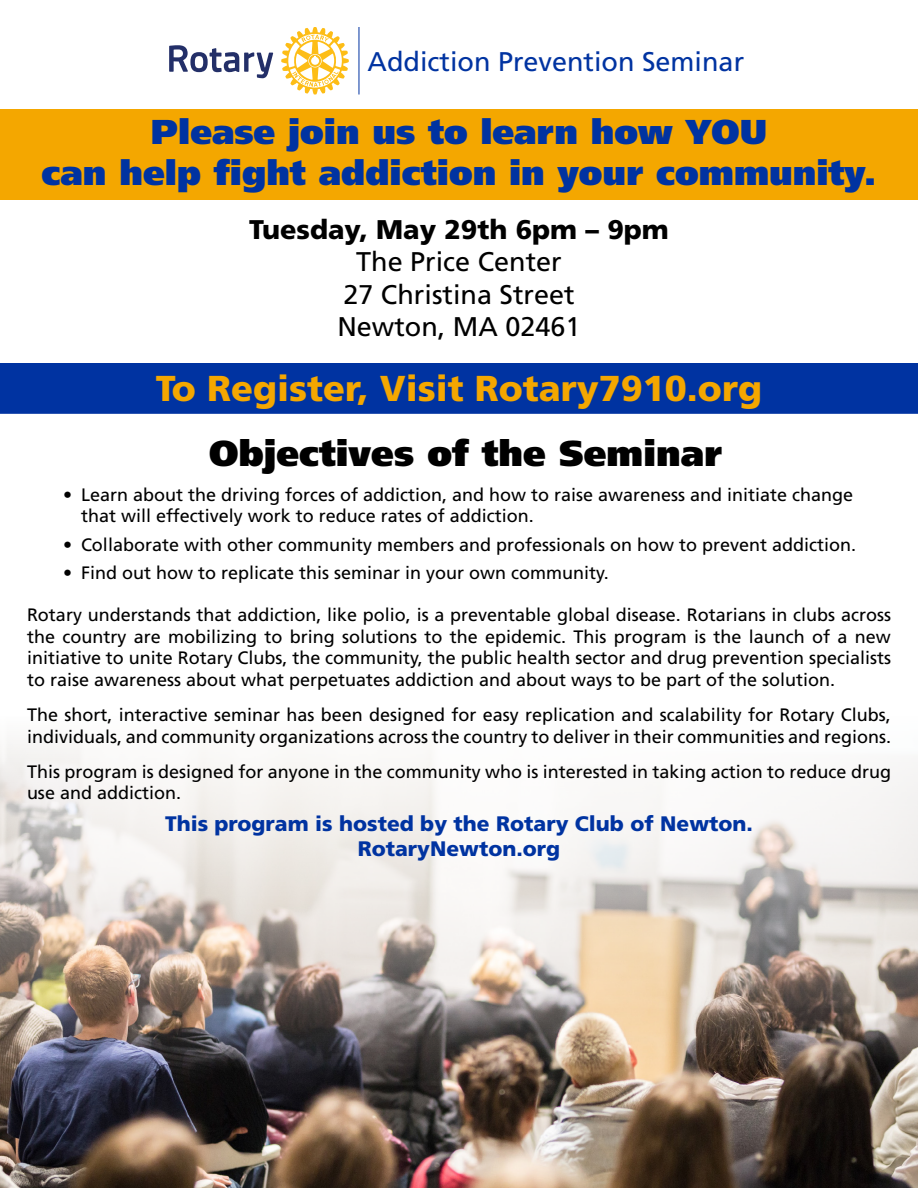
<style>
.page{position:relative;width:918px;height:1188px;background:#fff}
.page>*{position:absolute;margin:0;border:0;box-sizing:border-box;transform-origin:0 0}
.t1{font:900 36px "Frutiger LT Std";color:#f4a700}
.t2{font:900 36px "Frutiger LT Std";color:#000}
.t3{font:900 34.5px/41.4px "Frutiger LT Std";color:#0033a1;text-align:center}
.t4{font:27px/32.4px "Frutiger LT Std";color:#000;text-align:center}
.t5{font:27px "Frutiger LT Std";color:#0033a1}
.t6{font:900 27px "Frutiger LT Std";color:#000}
.t7{font:900 21px/25.2px "Frutiger LT Std";color:#0033a1;text-align:center}
.t8{font:18px/21.6px "Frutiger LT Std";color:#000}
</style>
<div class="page">
<div style="left:0;top:109px;width:918px;height:91px;background:#f4a700"></div>
<div style="left:0;top:363px;width:918px;height:51px;background:#0033a1"></div>
<img style="left:0;top:742px;width:918px;height:446px">
<svg style="left:169px;top:45px;width:104px;height:33px"></svg>
<svg style="left:281px;top:27px;width:68px;height:67px"></svg>
<hr style="left:359px;top:27px;width:1px;height:67px;background:#0033a1">
<h3 class="t5" style="left:368px;top:46px;width:378px">Addiction Prevention Seminar</h3>
<h2 class="t3" style="left:41px;top:111px;width:837px">Please join us to learn how YOU<br>can help fight addiction in your community.</h2>
<h3 class="t6" style="left:249px;top:213px;width:421px">Tuesday, May 29th 6pm – 9pm</h3>
<h3 class="t4" style="left:337px;top:246px;width:245px">The Price Center<br>27 Christina Street<br>Newton, MA 02461</h3>
<h1 class="t1" style="left:156px;top:367px;width:608px">To Register, Visit Rotary7910.org</h1>
<h1 class="t2" style="left:209px;top:431px;width:514px">Objectives of the Seminar</h1>
<p class="t8" style="left:81px;top:484px;width:774px;text-indent:-18px">• Learn about the driving forces of addiction, and how to raise awareness and initiate change that will effectively work to reduce rates of addiction.</p>
<p class="t8" style="left:63px;top:534px;width:795px">• Collaborate with other community members and professionals on how to prevent addiction.</p>
<p class="t8" style="left:63px;top:562px;width:547px">• Find out how to replicate this seminar in your own community.</p>
<p class="t8" style="left:27px;top:604px;width:866px;text-align:justify">Rotary understands that addiction, like polio, is a preventable global disease. Rotarians in clubs across the country are mobilizing to bring solutions to the epidemic. This program is the launch of a new initiative to unite Rotary Clubs, the community, the public health sector and drug prevention specialists to raise awareness about what perpetuates addiction and about ways to be part of the solution.</p>
<p class="t8" style="left:27px;top:704px;width:866px">The short, interactive seminar has been designed for easy replication and scalability for Rotary Clubs, individuals, and community organizations across the country to deliver in their communities and regions.</p>
<p class="t8" style="left:27px;top:761px;width:866px">This program is designed for anyone in the community who is interested in taking action to reduce drug use and addiction.</p>
<p class="t7" style="left:165px;top:811px;width:589px">This program is hosted by the Rotary Club of Newton.<br>RotaryNewton.org</p>
</div>
